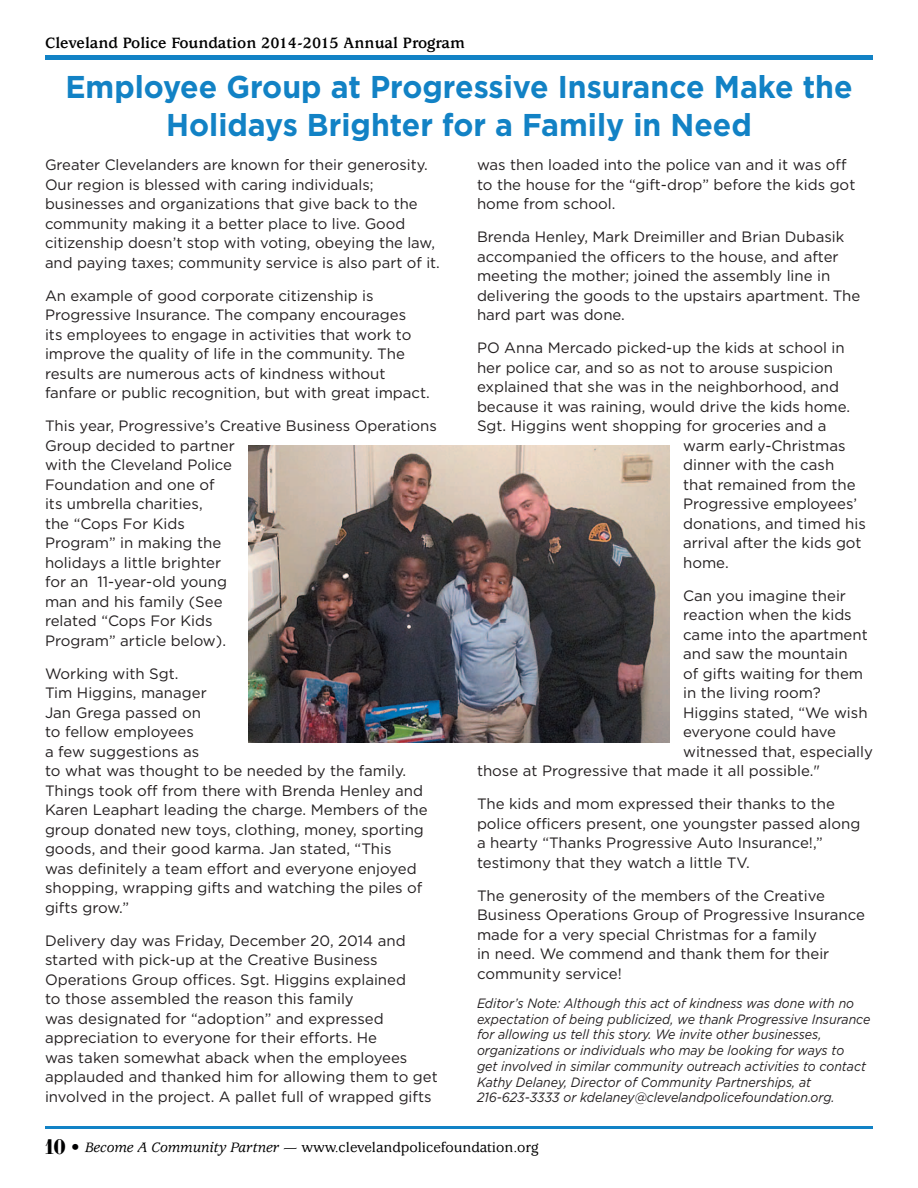
<style>
.page{position:relative;width:918px;height:1188px;background:#fff}
.page>*{position:absolute;margin:0;border:0;box-sizing:border-box;transform-origin:0 0}
.t1{font:700 31.5px/37.8px "Gotham";color:#1282c5;text-align:center;scale:.96 1}
.t2{font:700 16.5px "Usherwood";color:#000001}
.t3{font:15px/19.5px "Gotham";color:#231f20}
.t4{font:500 15px "Usherwood";color:#000001}
.t5{font:italic 13.5px/15.8px "Gotham";color:#231f20;scale:.92 1}
.s1{font-family:"Numbers Strasse";font-weight:400;font-size:21px}
.s2{font-weight:700;font-size:16.5px}
.s3{font-style:italic}
</style>
<div class="page">
<hr style="left:45px;top:56px;width:828px;height:4px;background:#1282c5">
<hr style="left:45px;top:1126px;width:828px;height:3px;background:#1282c5">
<img style="left:248px;top:446px;width:422px;height:296px">
<p class="t2" style="left:45px;top:33px;width:422px">Cleveland Police Foundation 2014-2015 Annual Program</p>
<h1 class="t1" style="left:65px;top:67px;width:822px">employee Group at progressive insurance make the holidays Brighter for a family in need</h1>
<p class="t3" style="left:477px;top:155px;width:380px">was then loaded into the police van and it was off to the house for the “gift-drop” before the kids got home from school.</p>
<p class="t3" style="left:477px;top:227px;width:385px">Brenda Henley, Mark Dreimiller and Brian Dubasik accompanied the officers to the house, and after meeting the mother; joined the assembly line in delivering the goods to the upstairs apartment. The hard part was done.</p>
<p class="t3" style="left:477px;top:338px;width:369px">PO Anna Mercado picked-up the kids at school in</p>
<p class="t3" style="left:477px;top:357px;width:358px">her police car, and so as not to arouse suspicion</p>
<p class="t3" style="left:477px;top:377px;width:363px">explained that she was in the neighborhood, and</p>
<p class="t3" style="left:477px;top:396px;width:375px">because it was raining, would drive the kids home.</p>
<p class="t3" style="left:477px;top:416px;width:351px">Sgt. Higgins went shopping for groceries and a</p>
<p class="t3" style="left:683px;top:435px;width:164px">warm early-Christmas</p>
<p class="t3" style="left:683px;top:455px;width:153px">dinner with the cash</p>
<p class="t3" style="left:683px;top:474px;width:174px">that remained from the</p>
<p class="t3" style="left:683px;top:494px;width:176px">Progressive employees’</p>
<p class="t3" style="left:683px;top:513px;width:184px">donations, and timed his</p>
<p class="t3" style="left:683px;top:533px;width:180px">arrival after the kids got</p>
<p class="t3" style="left:683px;top:552px;width:47px">home.</p>
<p class="t3" style="left:683px;top:585px;width:164px">Can you imagine their</p>
<p class="t3" style="left:683px;top:605px;width:170px">reaction when the kids</p>
<p class="t3" style="left:683px;top:624px;width:186px">came into the apartment</p>
<p class="t3" style="left:683px;top:644px;width:166px">and saw the mountain</p>
<p class="t3" style="left:683px;top:663px;width:182px">of gifts waiting for them</p>
<p class="t3" style="left:683px;top:683px;width:139px">in the living room?</p>
<p class="t3" style="left:683px;top:702px;width:186px">Higgins stated, “We wish</p>
<p class="t3" style="left:683px;top:722px;width:155px">everyone could have</p>
<p class="t3" style="left:683px;top:741px;width:191px">witnessed that, especially</p>
<p class="t3" style="left:477px;top:761px;width:345px">those at Progressive that made it all possible."</p>
<p class="t3" style="left:477px;top:794px;width:385px">The kids and mom expressed their thanks to the police officers present, one youngster passed along a hearty “Thanks Progressive Auto Insurance!,” testimony that they watch a little TV.</p>
<p class="t3" style="left:477px;top:885px;width:389px">The generosity of the members of the Creative Business Operations Group of Progressive Insurance made for a very special Christmas for a family<br>in need. We commend and thank them for their community service!</p>
<p class="t5" style="left:477px;top:995px;width:429px">Editor’s Note: Although this act of kindness was done with no expectation of being publicized, we thank Progressive Insurance for allowing us tell this story. We invite other businesses, organizations or individuals who may be looking for ways to<br>get involved in similar community outreach activities to contact Kathy Delaney, Director of Community Partnerships, at 216-623-3333 or kdelaney@clevelandpolicefoundation.org.</p>
<p class="t3" style="left:45px;top:155px;width:396px">Greater Clevelanders are known for their generosity.<br>Our region is blessed with caring individuals; businesses and organizations that give back to the community making it a better place to live. Good citizenship doesn’t stop with voting, obeying the law, and paying taxes; community service is also part of it.</p>
<p class="t3" style="left:45px;top:285px;width:386px">An example of good corporate citizenship is Progressive Insurance. The company encourages<br>its employees to engage in activities that work to improve the quality of life in the community. The results are numerous acts of kindness without fanfare or public recognition, but with great impact.</p>
<p class="t3" style="left:45px;top:416px;width:394px">This year, Progressive’s Creative Business Operations<br>Group decided to partner<br>with the Cleveland Police<br>Foundation and one of<br>its umbrella charities,<br>the “Cops For Kids<br>Program” in making the<br>holidays a little brighter<br>for an 11-year-old young<br>man and his family (See<br>related “Cops For Kids<br>Program” article below).</p>
<p class="t3" style="left:45px;top:663px;width:384px">Working with Sgt.<br>Tim Higgins, manager<br>Jan Grega passed on<br>to fellow employees<br>a few suggestions as<br>to what was thought to be needed by the family.<br>Things took off from there with Brenda Henley and Karen Leaphart leading the charge. Members of the group donated new toys, clothing, money, sporting goods, and their good karma. Jan stated, “This<br>was definitely a team effort and everyone enjoyed shopping, wrapping gifts and watching the piles of gifts grow.”</p>
<p class="t3" style="left:45px;top:930px;width:394px">Delivery day was Friday, December 20, 2014 and started with pick-up at the Creative Business Operations Group offices. Sgt. Higgins explained<br>to those assembled the reason this family<br>was designated for “adoption” and expressed appreciation to everyone for their efforts. He<br>was taken somewhat aback when the employees applauded and thanked him for allowing them to get involved in the project. A pallet full of wrapped gifts</p>
<p class="t4" style="left:45px;top:1139px;width:495px"><span class="s1">10</span> <span class="s2">•</span> <span class="s3">Become A Community Partner</span> — www.clevelandpolicefoundation.org</p>
</div>
